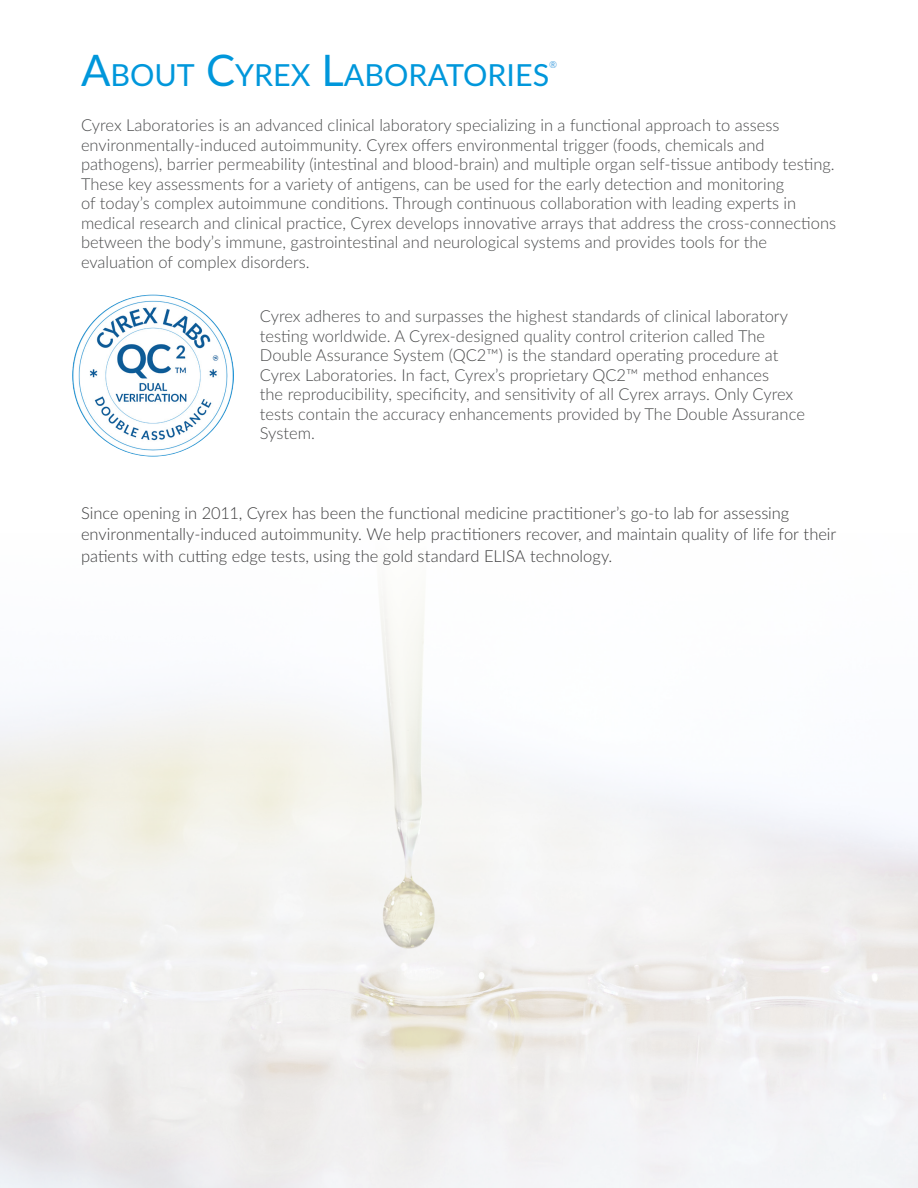
<style>
.page{position:relative;width:918px;height:1188px;background:#fff}
.page>*{position:absolute;margin:0;border:0;box-sizing:border-box;transform-origin:0 0}
.NewPageTitles{font:30.45px "Lato";color:#0097db}
.Body_text{font:300 16.5px/19.5px "Lato";color:#4b4c4d}
.Content{font:300 16.5px/21.5px "Lato";color:#3e3e3f}
.NewPageTitles-2{font:9.6px "Lato";color:#51a6e1}
.s1{font-size:43.5px}
</style>
<div class="page">
<img style="left:72px;top:295px;width:162px;height:162px;border-radius:81px">
<p class="NewPageTitles" style="left:81px;top:53px;width:470px"><span class="s1">A</span>BOUT <span class="s1">C</span>YREX <span class="s1">L</span>ABORATORIES</p>
<p class="NewPageTitles-2" style="left:549px;top:58px;width:9px">®</p>
<p class="Body_text" style="left:81px;top:115px;width:757px">Cyrex Laboratories is an advanced clinical laboratory specializing in a functional approach to assess environmentally-induced autoimmunity. Cyrex offers environmental trigger (foods, chemicals and pathogens), barrier permeability (intestinal and blood-brain) and multiple organ self-tissue antibody testing.<br>These key assessments for a variety of antigens, can be used for the early detection and monitoring<br>of today’s complex autoimmune conditions. Through continuous collaboration with leading experts in medical research and clinical practice, Cyrex develops innovative arrays that address the cross-connections between the body’s immune, gastrointestinal and neurological systems and provides tools for the evaluation of complex disorders.</p>
<p class="Body_text" style="left:260px;top:306px;width:547px">Cyrex adheres to and surpasses the highest standards of clinical laboratory testing worldwide. A Cyrex-designed quality control criterion called The Double Assurance System (QC2™) is the standard operating procedure at Cyrex Laboratories. In fact, Cyrex’s proprietary QC2™ method enhances<br>the reproducibility, specificity, and sensitivity of all Cyrex arrays. Only Cyrex tests contain the accuracy enhancements provided by The Double Assurance System.</p>
<p class="Content" style="left:81px;top:501px;width:757px">Since opening in 2011, Cyrex has been the functional medicine practitioner’s go-to lab for assessing environmentally-induced autoimmunity. We help practitioners recover, and maintain quality of life for their patients with cutting edge tests, using the gold standard ELISA technology.</p>
</div>
